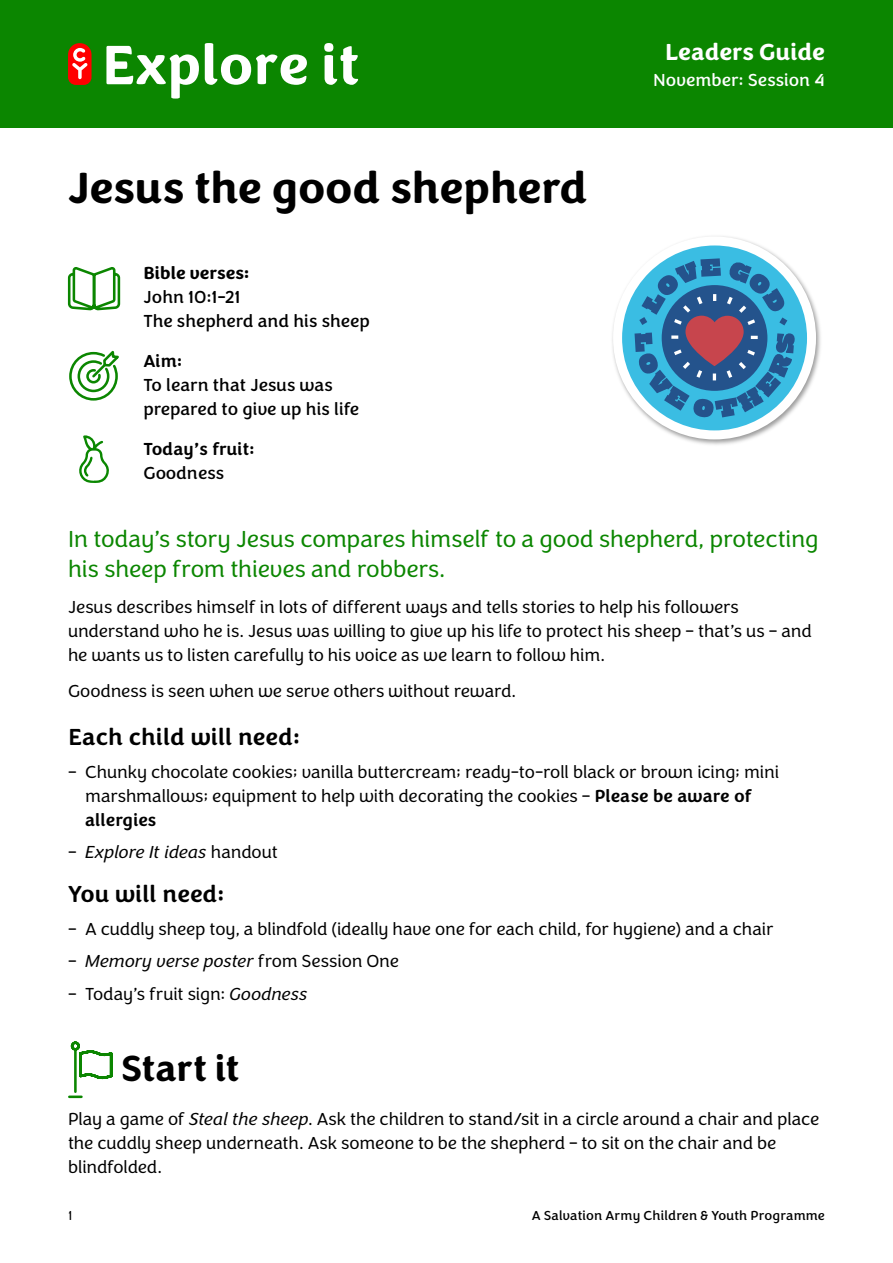
<style>
.page{position:relative;width:893px;height:1263px;background:#fff}
.page>*{position:absolute;margin:0;border:0;box-sizing:border-box;transform-origin:0 0}
.t1{font:700 45px "Congenial";letter-spacing:-.005em;color:#000}
.H2{font:700 37.5px "Congenial";letter-spacing:-.01em;color:#000}
.Intro{font:300 24px/30px "Congenial";letter-spacing:-.01em;color:#0b8600}
.H3{font:500 24px "Congenial";color:#000}
.t2{font:700 24px "Congenial";color:#fff}
.Body_-_Standard{font:300 18px/24px "Congenial";letter-spacing:-.01em;color:#000}
.Body_-_Standard-2{font:18px/24px "Congenial";color:#000}
.t3{font:italic 300 18px "Congenial";letter-spacing:-.01em;color:#000}
.t4{font:18px "Congenial";color:#fff}
.Section{font:500 18px "Congenial";letter-spacing:-.005em;color:#000}
.Section-2{font:700 18px "Congenial";letter-spacing:.005em;color:#000}
.t5{font:13.5px "Congenial";letter-spacing:.005em;color:#000}
.t6{font:300 13.5px "Congenial";color:#000}
.s1{font-weight:500}
.s2{font-style:normal}
.s3{font-style:italic}
</style>
<div class="page">
<div style="left:0;top:0;width:893px;height:128px;background:#0b8600"></div>
<svg style="left:68px;top:43px;width:24px;height:42px"></svg>
<svg style="left:106px;top:46px;width:93px;height:53px"></svg>
<svg style="left:205px;top:43px;width:102px;height:42px"></svg>
<svg style="left:324px;top:43px;width:34px;height:42px"></svg>
<svg style="left:69px;top:350px;width:50px;height:51px"></svg>
<svg style="left:67px;top:268px;width:54px;height:43px"></svg>
<svg style="left:68px;top:1041px;width:45px;height:58px"></svg>
<svg style="left:79px;top:435px;width:30px;height:48px"></svg>
<img style="left:612px;top:311px;width:209px;height:134px">
<svg style="left:613px;top:236px;width:203px;height:203px"></svg>
<h1 class="t1" style="left:68px;top:159px;width:521px">Jesus the good shepherd</h1>
<p class="Section-2" style="left:144px;top:261px;width:108px">Bible verses:</p>
<p class="Body_-_Standard-2" style="left:144px;top:285px;width:99px">John 10:1-21</p>
<p class="Body_-_Standard-2" style="left:144px;top:309px;width:228px">The shepherd and his sheep</p>
<p class="Section" style="left:144px;top:350px;width:41px">Aim:</p>
<p class="Body_-_Standard-2" style="left:144px;top:373px;width:217px">To learn that Jesus was prepared to give up his life</p>
<p class="Section" style="left:144px;top:438px;width:113px">Today’s fruit:</p>
<p class="Body_-_Standard-2" style="left:144px;top:462px;width:82px">Goodness</p>
<h3 class="t2" style="left:665px;top:37px;width:161px">Leaders Guide</h3>
<p class="t4" style="left:653px;top:69px;width:173px">November: Session 4</p>
<p class="Intro" style="left:68px;top:524px;width:752px">In today’s story Jesus compares himself to a good shepherd, protecting his sheep from thieves and robbers.</p>
<p class="Body_-_Standard" style="left:68px;top:596px;width:745px">Jesus describes himself in lots of different ways and tells stories to help his followers understand who he is. Jesus was willing to give up his life to protect his sheep – that’s us – and he wants us to listen carefully to his voice as we learn to follow him.</p>
<p class="Body_-_Standard" style="left:68px;top:680px;width:450px">Goodness is seen when we serve others without reward.</p>
<h2 class="H3" style="left:68px;top:722px;width:234px">Each child will need:</h2>
<p class="Body_-_Standard" style="left:85px;top:760px;width:696px;text-indent:-17px">– Chunky chocolate cookies; vanilla buttercream; ready-to-roll black or brown icing; mini marshmallows; equipment to help with decorating the cookies – <span class="s1">Please be aware of allergies</span></p>
<p class="t3" style="left:68px;top:841px;width:211px"><span class="s2">–</span> Explore It ideas <span class="s2">handout</span></p>
<h2 class="H3" style="left:68px;top:879px;width:158px">You will need:</h2>
<p class="Body_-_Standard" style="left:68px;top:917px;width:707px">– A cuddly sheep toy, a blindfold (ideally have one for each child, for hygiene) and a chair</p>
<p class="t3" style="left:68px;top:950px;width:332px"><span class="s2">–</span> Memory verse poster <span class="s2">from Session One</span></p>
<p class="Body_-_Standard" style="left:68px;top:982px;width:241px">– Today’s fruit sign: <span class="s3">Goodness</span></p>
<h3 class="H2" style="left:121px;top:1045px;width:120px">Start it</h3>
<p class="Body_-_Standard" style="left:68px;top:1107px;width:753px">Play a game of <span class="s3">Steal the sheep</span>. Ask the children to stand/sit in a circle around a chair and place the cuddly sheep underneath. Ask someone to be the shepherd – to sit on the chair and be blindfolded.</p>
<p class="t6" style="left:68px;top:1208px;width:6px">1</p>
<p class="t5" style="left:532px;top:1207px;width:295px">A Salvation Army Children &amp; Youth Programme</p>
</div>
